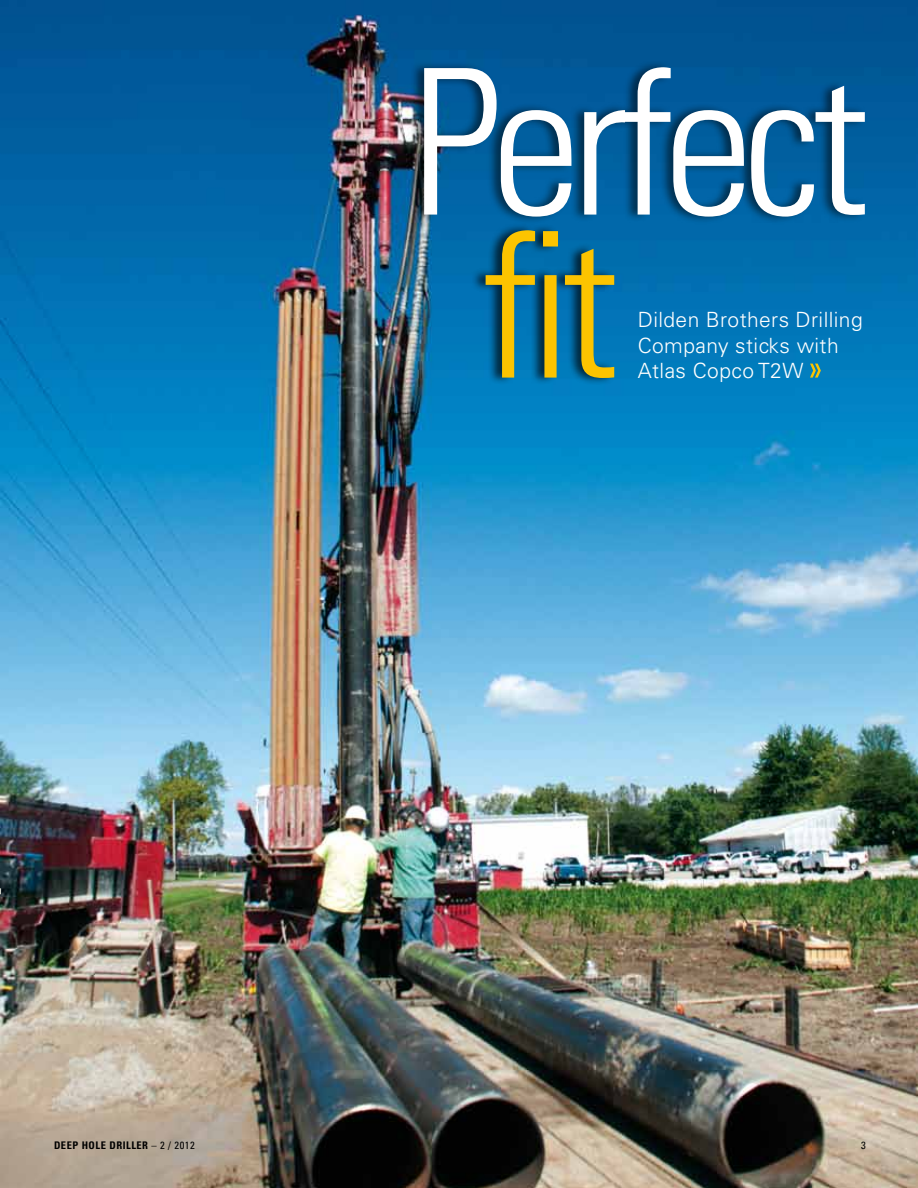
<style>
.page{position:relative;width:918px;height:1188px;background:#fff}
.page>*{position:absolute;margin:0;border:0;box-sizing:border-box;transform-origin:0 0}
.t1{font:300 condensed 202.95px "Univers LT Std";letter-spacing:-.05em;color:#fff}
.t2{font:300 condensed 202.95px "Univers LT Std";color:#fcc400}
.t3{font:300 21px/25.2px "Univers LT Std";letter-spacing:.02em;color:#fff}
.t4{font:700 condensed 10.5px "Univers LT Std";letter-spacing:.05em;color:#000}
.t5{font:condensed 10.5px "Univers LT Std";color:#000}
.s1{font-weight:400}
</style>
<div class="page">
<img style="left:0;top:0;width:918px;height:1188px">
<div style="left:410px;top:60px;width:456px;height:165px;background:#000;opacity:.51"></div>
<div style="left:471px;top:223px;width:145px;height:163px;background:#000;opacity:.67"></div>
<svg style="left:810px;top:364px;width:11px;height:14px"></svg>
<h1 class="t1" style="left:411px;top:21px;width:459px">Perfect</h1>
<h1 class="t2" style="left:482px;top:184px;width:138px">fit</h1>
<p class="t3" style="left:638px;top:307px;width:226px">Dilden Brothers Drilling<br>Company sticks with<br>Atlas Copco T2W</p>
<p class="t4" style="left:54px;top:1138px;width:142px">DEEP HOLE DRILLER <span class="s1">– 2 / 2012</span></p>
<p class="t5" style="left:861px;top:1138px;width:6px">3</p>
</div>
